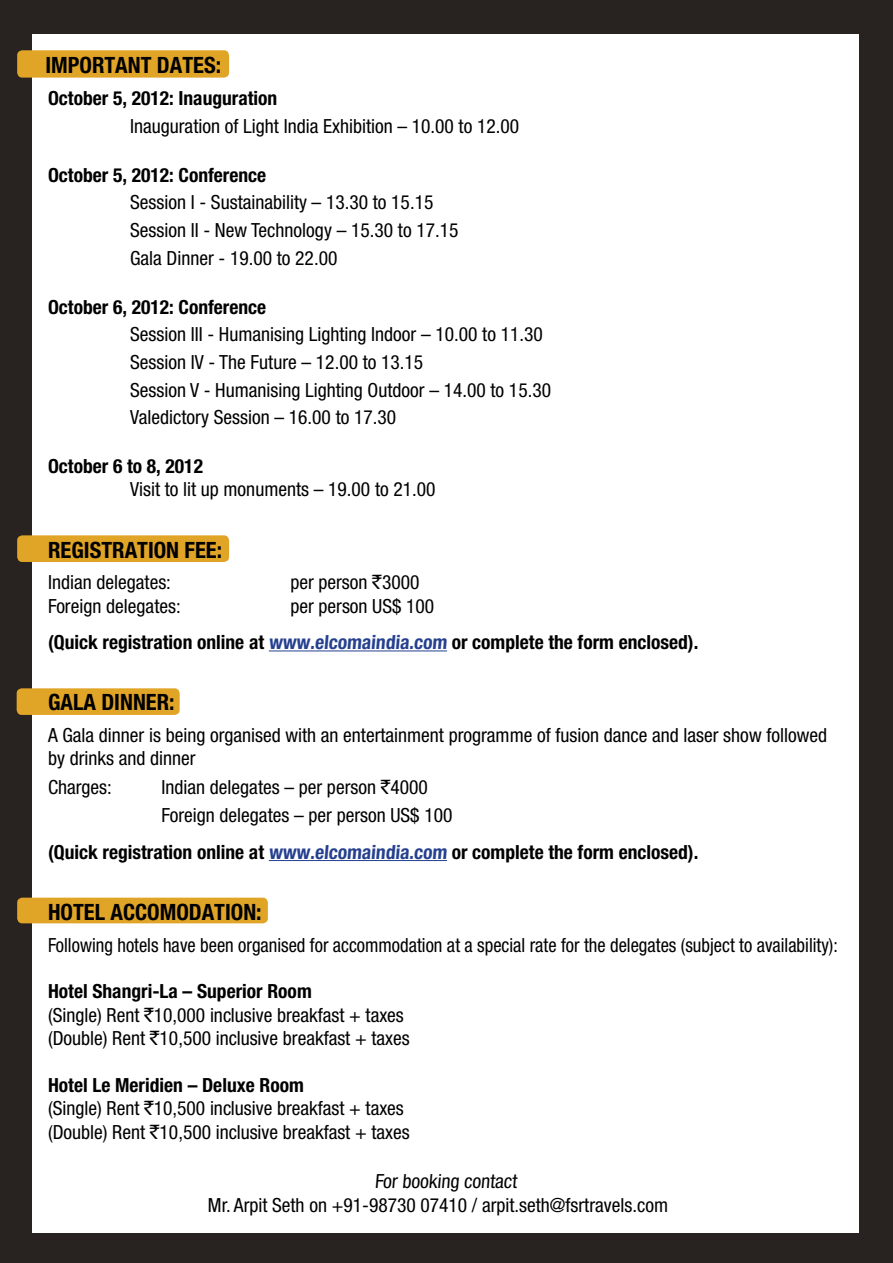
<style>
.page{position:relative;width:893px;height:1263px;background:#282320}
.page>*{position:absolute;margin:0;border:0;box-sizing:border-box;transform-origin:0 0}
.t1{font:700 condensed 22.5px "Helvetica Neue";color:#000}
.t2{font:condensed 19.5px/23.4px "Helvetica Neue";color:#000}
.t3{font:700 condensed 19.5px/36.2px "Helvetica Neue";color:#000}
.t4{font:condensed 19.5px "Helvetica Neue";color:#000;scale:.95 1}
.s1{font-family:"Rupee Foradian";font-stretch:normal}
.s2{font-weight:400}
.s3{color:#25408f}
.s4{font-weight:700}
</style>
<div class="page">
<div style="left:33px;top:34px;width:826px;height:1198px;background:#fff"></div>
<div style="left:17px;top:50px;width:212px;height:28px;background:#e0a426;border-radius:5px"></div>
<div style="left:17px;top:535px;width:212px;height:27px;background:#e0a426;border-radius:5px"></div>
<div style="left:17px;top:688px;width:163px;height:27px;background:#e0a426;border-radius:5px"></div>
<div style="left:17px;top:898px;width:251px;height:25px;background:#e0a426;border-radius:5px"></div>
<hr style="left:269px;top:650px;width:178px;height:1px;background:#25408f">
<hr style="left:269px;top:860px;width:178px;height:1px;background:#25408f">
<p class="t1" style="left:45px;top:52px;width:177px">IMPORTANT DATES:</p>
<p class="t3" style="left:48px;top:80px;width:231px">October 5, 2012: Inauguration</p>
<p class="t2" style="left:130px;top:114px;width:391px">Inauguration of Light India Exhibition – 10.00 to 12.00</p>
<p class="t3" style="left:48px;top:156px;width:220px">October 5, 2012: Conference</p>
<p class="t2" style="left:130px;top:188px;width:330px;line-height:27.6px">Session I - Sustainability – 13.30 to 15.15<br>Session II - New Technology – 15.30 to 17.15<br>Gala Dinner - 19.00 to 22.00</p>
<p class="t3" style="left:48px;top:288px;width:220px">October 6, 2012: Conference</p>
<p class="t2" style="left:130px;top:320px;width:422px;line-height:27.6px">Session III - Humanising Lighting Indoor – 10.00 to 11.30<br>Session IV - The Future – 12.00 to 13.15<br>Session V - Humanising Lighting Outdoor – 14.00 to 15.30<br>Valedictory Session – 16.00 to 17.30</p>
<p class="t3" style="left:48px;top:448px;width:156px">October 6 to 8, 2012</p>
<p class="t2" style="left:130px;top:478px;width:307px">Visit to lit up monuments – 19.00 to 21.00</p>
<p class="t1" style="left:48px;top:536px;width:176px">REGISTRATION FEE:</p>
<p class="t2" style="left:48px;top:571px;width:124px">Indian delegates:</p>
<p class="t2" style="left:290px;top:571px;width:131px">per person <span class="s1">`</span>3000</p>
<p class="t2" style="left:48px;top:594px;width:134px">Foreign delegates:</p>
<p class="t3" style="left:48px;top:587px;width:652px;text-indent:242px"><span class="s2">per person US$ 100<br></span>(Quick registration online at <span class="s3">www.elcomaindia.com</span> or complete the form enclosed).</p>
<p class="t1" style="left:48px;top:688px;width:128px">GALA DINNER:</p>
<p class="t2" style="left:48px;top:723px;width:781px">A Gala dinner is being organised with an entertainment programme of fusion dance and laser show followed by drinks and dinner</p>
<p class="t2" style="left:48px;top:775px;width:65px">Charges:</p>
<p class="t2" style="left:161px;top:773px;width:292px;line-height:28.5px">Indian delegates – per person <span class="s1">`</span>4000<br>Foreign delegates – per person US$ 100</p>
<p class="t3" style="left:48px;top:833px;width:652px">(Quick registration online at <span class="s3">www.elcomaindia.com</span> or complete the form enclosed).</p>
<p class="t1" style="left:48px;top:898px;width:215px">HOTEL ACCOMODATION:</p>
<p class="t4" style="left:48px;top:933px;width:833px">Following hotels have been organised for accommodation at a special rate for the delegates (subject to availability):</p>
<p class="t2" style="left:48px;top:979px;width:363px"><span class="s4">Hotel Shangri-La – Superior Room<br></span>(Single) Rent <span class="s1">`</span>10,000 inclusive breakfast + taxes (Double) Rent <span class="s1">`</span>10,500 inclusive breakfast + taxes</p>
<p class="t2" style="left:48px;top:1073px;width:363px"><span class="s4">Hotel Le Meridien – Deluxe Room<br></span>(Single) Rent <span class="s1">`</span>10,500 inclusive breakfast + taxes (Double) Rent <span class="s1">`</span>10,500 inclusive breakfast + taxes</p>
<p class="t2" style="left:208px;top:1169px;width:462px;text-indent:167px">For booking contact<br>Mr. Arpit Seth on +91-98730 07410 / arpit.seth@fsrtravels.com</p>
</div>
